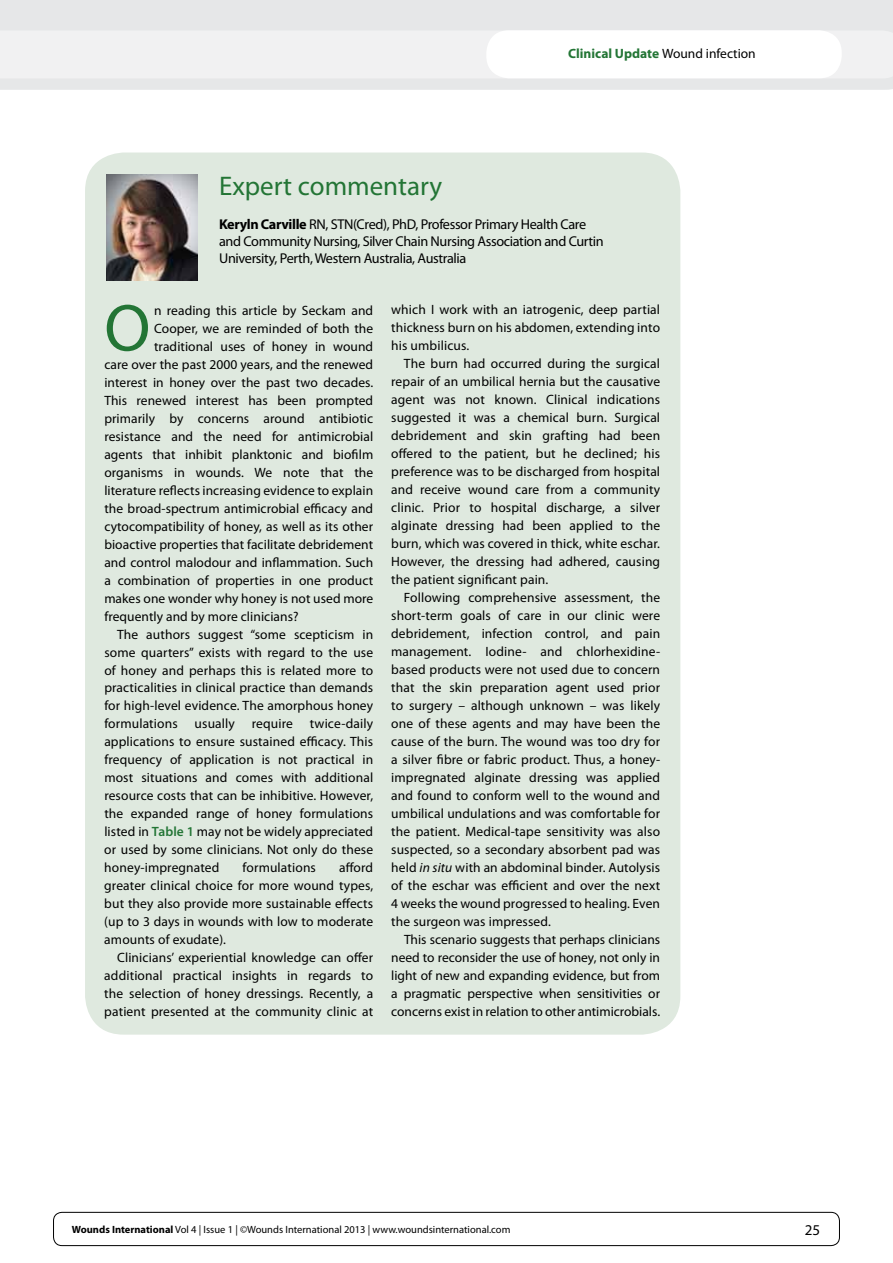
<style>
.page{position:relative;width:893px;height:1263px;background:#fff}
.page>*{position:absolute;margin:0;border:0;box-sizing:border-box;transform-origin:0 0}
.t1{font:66.9px "Myriad Pro";color:#237535}
.t2{font:27px "Myriad Pro";color:#237535}
.t3{font:15px "Myriad Pro";color:#000}
.t4{font:14.25px/17.2px "Myriad Pro";letter-spacing:-.025em;color:#000}
.t5{font:13.5px/18px "Myriad Pro";letter-spacing:.005em;color:#000;text-align:justify}
.t6{font:700 13.5px "Myriad Pro";color:#237535}
.t7{font:10.5px "Myriad Pro";color:#000}
.s1{font-weight:400;color:#000}
.s2{font-weight:700}
.s3{font-weight:600;color:#237535}
.s4{font-style:italic}
</style>
<div class="page">
<svg style="left:0;top:0;width:893px;height:90px"></svg>
<div style="left:486px;top:30px;width:356px;height:48px;background:#fff;border-radius:22px"></div>
<div style="left:53px;top:1212px;width:787px;height:34px;border:1px solid #000;border-radius:9px"></div>
<div style="left:85px;top:153px;width:595px;height:882px;background:#dfe9df;border-radius:39px"></div>
<img style="left:106px;top:174px;width:91px;height:106px">
<p class="t6" style="left:568px;top:45px;width:189px">Clinical Update <span class="s1">Wound infection</span></p>
<h2 class="t2" style="left:219px;top:169px;width:225px">Expert commentary</h2>
<p class="t4" style="left:219px;top:215px;width:386px"><span class="s2">Keryln Carville</span> RN, STN(Cred), PhD, Professor Primary Health Care and Community Nursing, Silver Chain Nursing Association and Curtin<br>University, Perth, Western Australia, Australia</p>
<h1 class="t1" style="left:104px;top:287px;width:48px">O</h1>
<p class="t5" style="left:154px;top:301px;width:221px">n reading this article by Seckam and</p>
<p class="t5" style="left:154px;top:319px;width:221px">Cooper, we are reminded of both the</p>
<p class="t5" style="left:154px;top:337px;width:221px">traditional uses of honey in wound</p>
<p class="t5" style="left:104px;top:355px;width:270px">care over the past 2000 years, and the renewed</p>
<p class="t5" style="left:104px;top:373px;width:270px">interest in honey over the past two decades.</p>
<p class="t5" style="left:104px;top:391px;width:270px">This renewed interest has been prompted</p>
<p class="t5" style="left:104px;top:409px;width:270px">primarily by concerns around antibiotic</p>
<p class="t5" style="left:104px;top:427px;width:270px">resistance and the need for antimicrobial</p>
<p class="t5" style="left:104px;top:445px;width:270px">agents that inhibit planktonic and biofilm</p>
<p class="t5" style="left:104px;top:463px;width:270px">organisms in wounds. We note that the</p>
<p class="t5" style="left:104px;top:481px;width:270px">literature reflects increasing evidence to explain</p>
<p class="t5" style="left:104px;top:499px;width:270px">the broad-spectrum antimicrobial efficacy and</p>
<p class="t5" style="left:104px;top:517px;width:270px">cytocompatibility of honey, as well as its other</p>
<p class="t5" style="left:104px;top:535px;width:270px">bioactive properties that facilitate debridement</p>
<p class="t5" style="left:104px;top:553px;width:270px">and control malodour and inflammation. Such</p>
<p class="t5" style="left:104px;top:571px;width:270px">a combination of properties in one product</p>
<p class="t5" style="left:104px;top:589px;width:270px">makes one wonder why honey is not used more</p>
<p class="t5" style="left:104px;top:607px;width:196px">frequently and by more clinicians?</p>
<p class="t5" style="left:117px;top:625px;width:258px">The authors suggest “some scepticism in</p>
<p class="t5" style="left:104px;top:643px;width:270px">some quarters” exists with regard to the use</p>
<p class="t5" style="left:104px;top:661px;width:270px">of honey and perhaps this is related more to</p>
<p class="t5" style="left:104px;top:679px;width:270px">practicalities in clinical practice than demands</p>
<p class="t5" style="left:104px;top:697px;width:270px">for high-level evidence. The amorphous honey</p>
<p class="t5" style="left:104px;top:715px;width:75px">formulations</p>
<p class="t5" style="left:195px;top:715px;width:42px">usually</p>
<p class="t5" style="left:252px;top:715px;width:43px">require</p>
<p class="t5" style="left:104px;top:715px;width:270px;text-indent:206px">twice-daily applications to ensure sustained efficacy. This frequency of application is not practical in most situations and comes with additional resource costs that can be inhibitive. However, the expanded range of honey formulations listed in <span class="s3">Table 1</span> may not be widely appreciated or used by some clinicians. Not only do these honey-impregnated</p>
<p class="t5" style="left:104px;top:859px;width:270px;text-indent:235px">afford greater clinical choice for more wound types, but they also provide more sustainable effects (up to 3 days in wounds with low to moderate amounts of exudate).</p>
<p class="t5" style="left:104px;top:949px;width:270px;text-indent:13px">Clinicians’ experiential knowledge can offer additional practical insights in regards to the selection of honey dressings. Recently, a patient presented at the community clinic at</p>
<p class="t5" style="left:243px;top:859px;width:75px">formulations</p>
<p class="t5" style="left:391px;top:301px;width:270px">which I work with an iatrogenic, deep partial thickness burn on his abdomen, extending into his umbilicus.</p>
<p class="t5" style="left:391px;top:355px;width:270px;text-indent:13px">The burn had occurred during the surgical repair of an umbilical hernia but the causative agent was not known. Clinical indications suggested it was a chemical burn. Surgical debridement and skin grafting had been offered to the patient, but he declined; his preference was to be discharged from hospital and receive wound care from a community clinic. Prior to hospital discharge, a silver alginate dressing had been applied to the burn, which was covered in thick, white eschar.<br>However, the dressing had adhered, causing the patient significant pain.</p>
<p class="t5" style="left:391px;top:589px;width:270px;text-indent:13px">Following comprehensive assessment, the short-term goals of care in our clinic were debridement, infection control, and pain management. Iodine- and chlorhexidine&shy;based products were not used due to concern that the skin preparation agent used prior to surgery – although unknown – was likely one of these agents and may have been the cause of the burn. The wound was too dry for a silver fibre or fabric product. Thus, a honey&shy;impregnated alginate dressing was applied and found to conform well to the wound and umbilical undulations and was comfortable for the patient. Medical-tape sensitivity was also suspected, so a secondary absorbent pad was held <span class="s4">in situ</span> with an abdominal binder. Autolysis of the eschar was efficient and over the next 4 weeks the wound progressed to healing. Even the surgeon was impressed.</p>
<p class="t5" style="left:391px;top:930px;width:270px;text-indent:13px">This scenario suggests that perhaps clinicians need to reconsider the use of honey, not only in light of new and expanding evidence, but from a pragmatic perspective when sensitivities or concerns exist in relation to other antimicrobials.</p>
<p class="t7" style="left:72px;top:1223px;width:440px"><span class="s2">Wounds International</span> Vol 4 | Issue 1 | ©Wounds International 2013 | www.woundsinternational.com</p>
<p class="t3" style="left:805px;top:1221px;width:17px">25</p>
</div>
